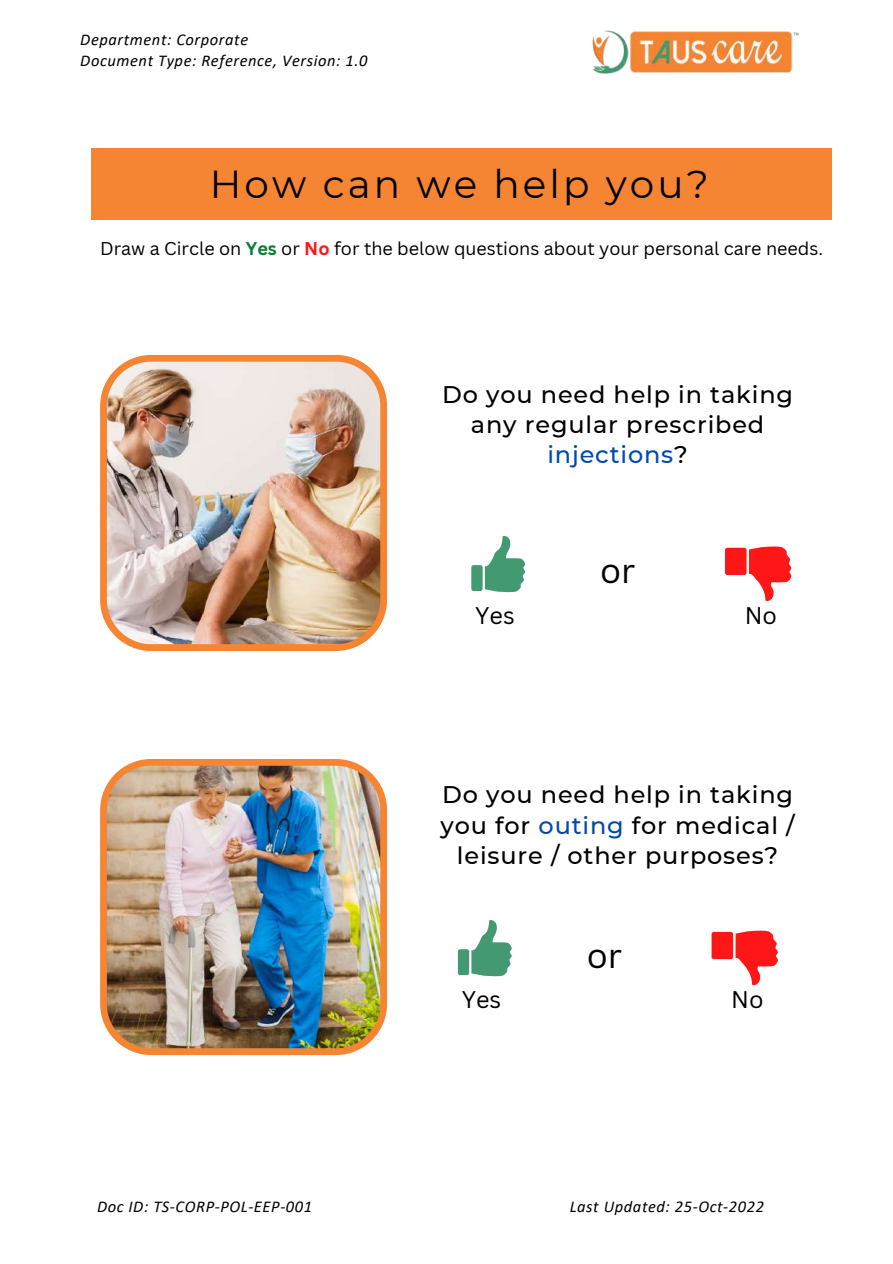
<style>
.page{position:relative;width:893px;height:1264px;background:#fff}
.page>*{position:absolute;margin:0;border:0;box-sizing:border-box;transform-origin:0 0}
.t1{font:39px "Montserrat";letter-spacing:.08em;color:#000}
.t2{font:34.05px "Canva Sans";color:#000}
.t3{font:500 24px/30.3px "Montserrat";letter-spacing:.035em;color:#000;text-align:center}
.t4{font:23.4px "Canva Sans";color:#000}
.t5{font:18px "Canva Sans";color:#000}
.t6{font:italic 16.5px/21.3px "Calibri";letter-spacing:.035em;color:#000}
.s1{font-weight:700;color:#008037}
.s2{font-weight:700;color:#ff1616}
.s3{color:#004aad}
</style>
<div class="page">
<img style="left:100px;top:355px;width:287px;height:296px">
<img style="left:100px;top:759px;width:287px;height:296px">
<svg style="left:485px;top:535px;width:40px;height:58px"></svg>
<div style="left:471px;top:565px;width:11px;height:26px;background:#439972;border-radius:2px"></div>
<svg style="left:725px;top:546px;width:67px;height:55px"></svg>
<svg style="left:471px;top:920px;width:41px;height:57px"></svg>
<div style="left:458px;top:949px;width:11px;height:26px;background:#439972;border-radius:2px"></div>
<svg style="left:711px;top:930px;width:67px;height:55px"></svg>
<img style="left:592px;top:30px;width:207px;height:44px">
<div style="left:91px;top:148px;width:740px;height:72px;background:#f58533"></div>
<p class="t6" style="left:80px;top:30px;width:288px">Department: Corporate<br>Document Type: Reference, Version: 1.0</p>
<h1 class="t1" style="left:210px;top:160px;width:500px">How can we help you?</h1>
<p class="t5" style="left:100px;top:235px;width:724px">Draw a Circle on <span class="s1">Yes</span> or <span class="s2">No</span> for the below questions about your personal care needs.</p>
<p class="t3" style="left:442px;top:379px;width:352px">Do you need help in taking any regular prescribed <span class="s3">injections</span>?</p>
<h2 class="t2" style="left:600px;top:547px;width:37px">or</h2>
<p class="t4" style="left:475px;top:599px;width:41px">Yes</p>
<p class="t4" style="left:744px;top:599px;width:34px">No</p>
<p class="t3" style="left:440px;top:779px;width:355px">Do you need help in taking you for <span class="s3">outing</span> for medical / leisure / other purposes?</p>
<h2 class="t2" style="left:586px;top:931px;width:37px">or</h2>
<p class="t4" style="left:461px;top:983px;width:41px">Yes</p>
<p class="t4" style="left:731px;top:983px;width:34px">No</p>
<p class="t6" style="left:97px;top:1197px;width:216px">Doc ID: TS-CORP-POL-EEP-001</p>
<p class="t6" style="left:569px;top:1197px;width:196px">Last Updated: 25-Oct-2022</p>
</div>
